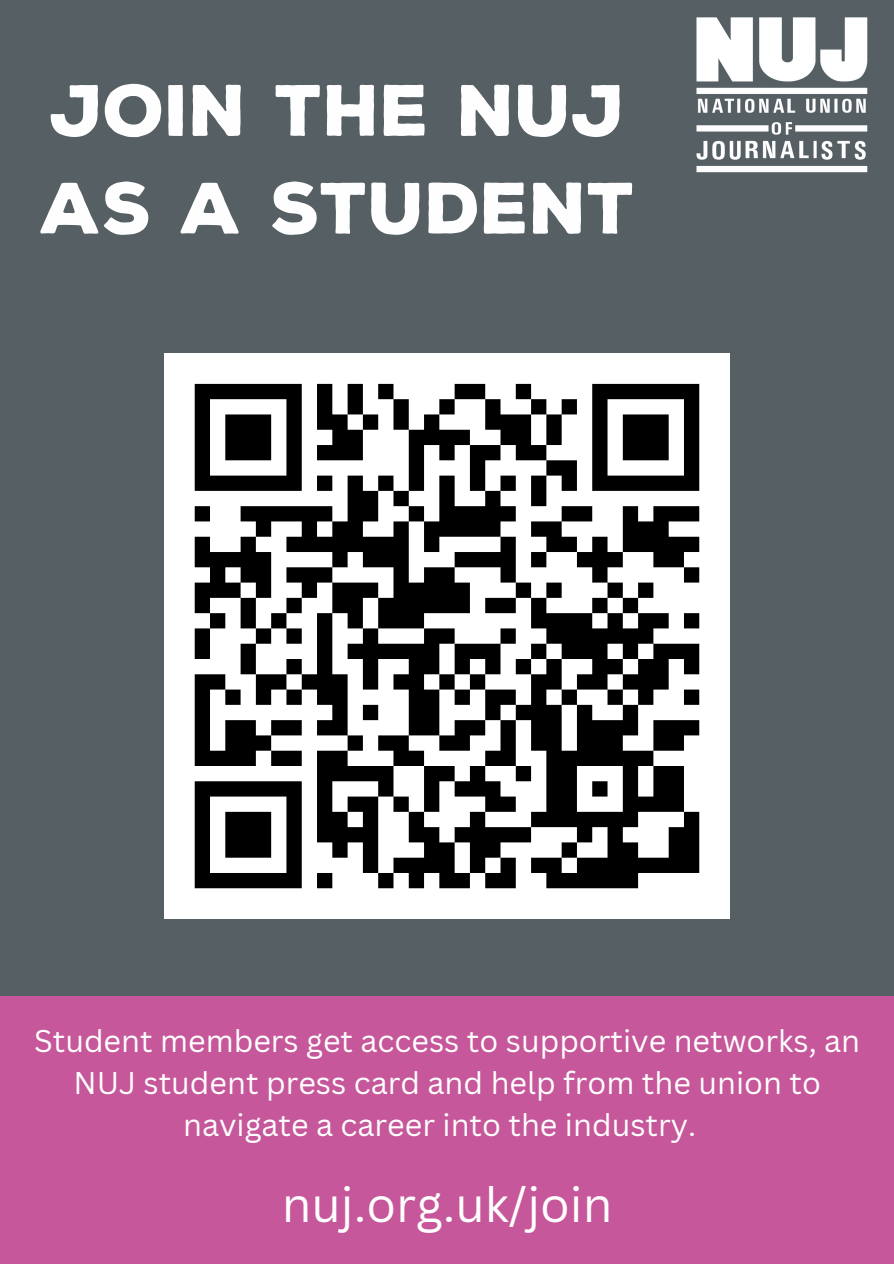
<style>
.page{position:relative;width:894px;height:1264px;background:#fff}
.page>*{position:absolute;margin:0;border:0;box-sizing:border-box;transform-origin:0 0}
.t1{font:900 70.2px/97.8px "Nexa Rust Sans Demo";color:#fefefe}
.t2{font:48px "Canva Sans";color:#fefefe}
.t3{font:30.45px/41.7px "Canva Sans";color:#fefefe;text-align:center}
</style>
<div class="page">
<div style="left:0;top:0;width:893px;height:1263px;background:#555f64"></div>
<img style="left:696px;top:17px;width:172px;height:155px">
<div style="left:0;top:996px;width:893px;height:267px;background:#c6579a"></div>
<div style="left:164px;top:353px;width:565px;height:565px;background:#fff"></div>
<svg style="left:194px;top:383px;width:506px;height:506px"></svg>
<h1 class="t1" style="left:40px;top:62px;width:597px">JOIN THE NUJ<br>AS A STUDENT</h1>
<p class="t3" style="left:34px;top:1019px;width:827px">Student members get access to supportive networks, an<br>NUJ student press card and help from the union to navigate a career into the industry.</p>
<h2 class="t2" style="left:282px;top:1170px;width:332px">nuj.org.uk/join</h2>
</div>
